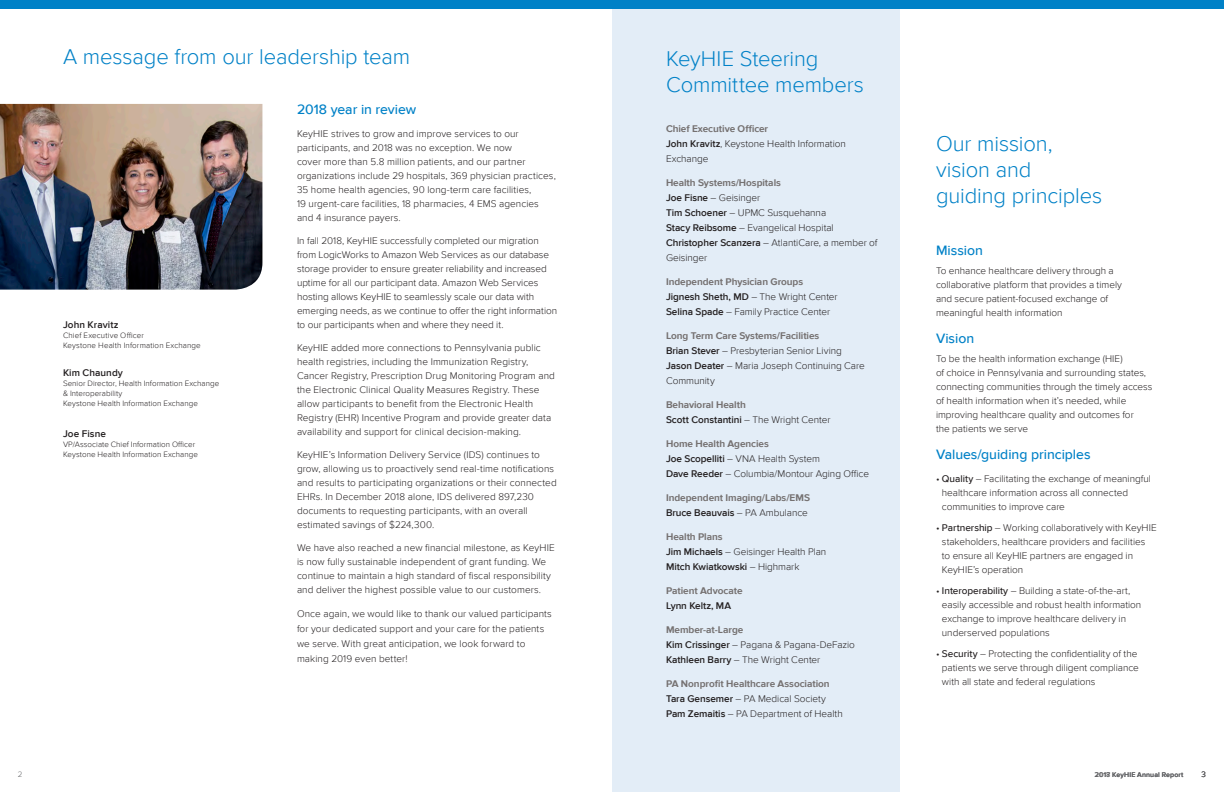
<style>
.page{position:relative;width:1224px;height:792px;background:#fff}
.page>*{position:absolute;margin:0;border:0;box-sizing:border-box;transform-origin:0 0}
.t1{font:300 22px/26px "Proxima Nova";letter-spacing:-.005em;color:#0081c7}
.t2{font:500 14px "Proxima Nova";letter-spacing:-.005em;color:#0081c7}
.t3{font:300 10px/14px "Proxima Nova";color:#231f20}
.t4{font:700 10px "Proxima Nova";letter-spacing:-.005em;color:#757171}
.t5{font:600 10px "Proxima Nova";color:#231f20}
.t6{font:300 8px "Proxima Nova";letter-spacing:.01em;color:#231f20}
.t7{font:300 8px "Proxima Nova";color:#616265}
.t8{font:600 7px "Proxima Nova";letter-spacing:.015em;color:#616265}
.s1{font-weight:600}
.s2{font-weight:300}
.s3{font-weight:500}
</style>
<div class="page">
<div style="left:0;top:0;width:612px;height:9px;background:#0081c7"></div>
<div style="left:612px;top:0;width:288px;height:792px;background:#e3edf7"></div>
<div style="left:612px;top:0;width:612px;height:9px;background:#0081c7"></div>
<img style="left:0;top:104px;width:262px;height:186px">
<p class="t1" style="left:63px;top:44px;width:349px">A message from our leadership team</p>
<p class="t2" style="left:297px;top:101px;width:121px">2018 year in review</p>
<p class="t3" style="left:297px;top:127px;width:260px">KeyHIE strives to grow and improve services to our participants, and 2018 was no exception. We now<br>cover more than 5.8 million patients, and our partner organizations include 29 hospitals, 369 physician practices, 35 home health agencies, 90 long-term care facilities,<br>19 urgent-care facilities, 18 pharmacies, 4 EMS agencies and 4 insurance payers.</p>
<p class="t3" style="left:297px;top:234px;width:254px">In fall 2018, KeyHIE successfully completed our migration from LogicWorks to Amazon Web Services as our database storage provider to ensure greater reliability and increased uptime for all our participant data. Amazon Web Services</p>
<p class="t3" style="left:297px;top:290px;width:239px">hosting allows KeyHIE to seamlessly scale our data with</p>
<p class="t3" style="left:297px;top:304px;width:262px">emerging needs, as we continue to offer the right information</p>
<p class="t5" style="left:63px;top:319px;width:57px">John Kravitz</p>
<p class="t3" style="left:297px;top:318px;width:208px">to our participants when and where they need it.</p>
<p class="t6" style="left:63px;top:331px;width:82px">Chief Executive Officer</p>
<p class="t6" style="left:63px;top:341px;width:139px">Keystone Health Information Exchange</p>
<p class="t3" style="left:297px;top:341px;width:245px">KeyHIE added more connections to Pennsylvania public health registries, including the Immunization Registry,</p>
<p class="t5" style="left:63px;top:367px;width:61px">Kim Chaundy</p>
<p class="t3" style="left:297px;top:369px;width:259px">Cancer Registry, Prescription Drug Monitoring Program and</p>
<p class="t6" style="left:63px;top:379px;width:158px">Senior Director, Health Information Exchange</p>
<p class="t3" style="left:297px;top:383px;width:244px">the Electronic Clinical Quality Measures Registry. These</p>
<p class="t6" style="left:63px;top:389px;width:61px">&amp; Interoperability</p>
<p class="t6" style="left:63px;top:399px;width:137px">Keystone Health Information Exchange</p>
<p class="t3" style="left:297px;top:397px;width:256px">allow participants to benefit from the Electronic Health<br>Registry (EHR) Incentive Program and provide greater data</p>
<p class="t5" style="left:63px;top:428px;width:45px">Joe Fisne</p>
<p class="t3" style="left:297px;top:425px;width:226px">availability and support for clinical decision-making.</p>
<p class="t6" style="left:63px;top:439px;width:134px">VP/Associate Chief Information Officer</p>
<p class="t6" style="left:63px;top:449px;width:137px">Keystone Health Information Exchange</p>
<p class="t3" style="left:297px;top:448px;width:244px">KeyHIE’s Information Delivery Service (IDS) continues to</p>
<p class="t3" style="left:297px;top:462px;width:259px">grow, allowing us to proactively send real-time notifications</p>
<p class="t3" style="left:297px;top:476px;width:261px">and results to participating organizations or their connected EHRs. In December 2018 alone, IDS delivered 897,230 documents to requesting participants, with an overall estimated savings of $224,300.</p>
<p class="t3" style="left:297px;top:541px;width:259px">We have also reached a new financial milestone, as KeyHIE</p>
<p class="t3" style="left:297px;top:555px;width:251px">is now fully sustainable independent of grant funding. We</p>
<p class="t3" style="left:297px;top:569px;width:256px">continue to maintain a high standard of fiscal responsibility</p>
<p class="t3" style="left:297px;top:583px;width:245px">and deliver the highest possible value to our customers.</p>
<p class="t3" style="left:297px;top:607px;width:256px">Once again, we would like to thank our valued participants</p>
<p class="t3" style="left:297px;top:622px;width:249px">for your dedicated support and your care for the patients</p>
<p class="t3" style="left:297px;top:637px;width:230px">we serve. With great anticipation, we look forward to</p>
<p class="t3" style="left:297px;top:652px;width:112px">making 2019 even better!</p>
<p class="t1" style="left:666px;top:46px;width:199px">KeyHIE Steering<br>Committee members</p>
<h1 class="t4" style="left:666px;top:123px;width:104px">Chief Executive Officer</h1>
<p class="t3" style="left:666px;top:137px;width:182px;line-height:15px"><span class="s1">John Kravitz</span>, Keystone Health Information<br>Exchange</p>
<h1 class="t4" style="left:666px;top:177px;width:116px">Health Systems/Hospitals</h1>
<p class="t3" style="left:666px;top:191px;width:213px;line-height:15px"><span class="s1">Joe Fisne</span> – Geisinger<br><span class="s1">Tim Schoener</span> – UPMC Susquehanna<br><span class="s1">Stacy Reibsome</span> – Evangelical Hospital<br><span class="s1">Christopher Scanzera</span> – AtlantiCare, a member of<br>Geisinger</p>
<h1 class="t4" style="left:666px;top:276px;width:139px">Independent Physician Groups</h1>
<p class="t3" style="left:666px;top:290px;width:173px;line-height:15px"><span class="s1">Jignesh Sheth, MD</span> – The Wright Center<br><span class="s1">Selina Spade</span> – Family Practice Center</p>
<h1 class="t4" style="left:666px;top:330px;width:155px">Long Term Care Systems/Facilities</h1>
<p class="t3" style="left:666px;top:344px;width:200px;line-height:15px"><span class="s1">Brian Stever</span> – Presbyterian Senior Living<br><span class="s1">Jason Deater</span> – Maria Joseph Continuing Care<br>Community</p>
<h1 class="t4" style="left:666px;top:399px;width:81px">Behavioral Health</h1>
<p class="t5" style="left:666px;top:414px;width:166px">Scott Constantini <span class="s2">– The Wright Center</span></p>
<h1 class="t4" style="left:666px;top:438px;width:104px">Home Health Agencies</h1>
<p class="t3" style="left:666px;top:452px;width:205px;line-height:15px"><span class="s1">Joe Scopelliti</span> – VNA Health System<br><span class="s1">Dave Reeder</span> – Columbia/Montour Aging Office</p>
<h1 class="t4" style="left:666px;top:492px;width:146px">Independent Imaging/Labs/EMS</h1>
<p class="t5" style="left:666px;top:507px;width:143px">Bruce Beauvais <span class="s2">– PA Ambulance</span></p>
<h1 class="t4" style="left:666px;top:531px;width:58px">Health Plans</h1>
<p class="t3" style="left:666px;top:545px;width:162px;line-height:15px"><span class="s1">Jim Michaels</span> – Geisinger Health Plan<br><span class="s1">Mitch Kwiatkowski</span> – Highmark</p>
<p class="t4" style="left:666px;top:585px;width:78px">Patient Advocate</p>
<p class="t5" style="left:666px;top:600px;width:67px">Lynn Keltz, MA</p>
<h1 class="t4" style="left:666px;top:624px;width:79px">Member-at-Large</h1>
<p class="t3" style="left:666px;top:638px;width:190px;line-height:15px"><span class="s1">Kim Crissinger</span> – Pagana &amp; Pagana-DeFazio<br><span class="s1">Kathleen Barry</span> – The Wright Center</p>
<h1 class="t4" style="left:666px;top:678px;width:165px">PA Nonprofit Healthcare Association</h1>
<p class="t3" style="left:666px;top:692px;width:178px;line-height:15px"><span class="s1">Tara Gensemer</span> – PA Medical Society<br><span class="s1">Pam Zemaitis</span> – PA Department of Health</p>
<p class="t1" style="left:936px;top:132px;width:168px">Our mission, vision and guiding principles</p>
<p class="t2" style="left:936px;top:243px;width:48px">Mission</p>
<p class="t3" style="left:936px;top:264px;width:188px">To enhance healthcare delivery through a collaborative platform that provides a timely and secure patient-focused exchange of meaningful health information</p>
<p class="t2" style="left:936px;top:331px;width:40px">Vision</p>
<p class="t3" style="left:936px;top:352px;width:218px">To be the health information exchange (HIE)<br>of choice in Pennsylvania and surrounding states, connecting communities through the timely access of health information when it’s needed, while improving healthcare quality and outcomes for<br>the patients we serve</p>
<p class="t2" style="left:936px;top:447px;width:156px">Values/guiding principles</p>
<p class="t3" style="left:942px;top:472px;width:211px;text-indent:-6px">• <span class="s3">Quality</span> – Facilitating the exchange of meaningful healthcare information across all connected communities to improve care</p>
<p class="t3" style="left:942px;top:521px;width:216px;text-indent:-6px">• <span class="s3">Partnership</span> – Working collaboratively with KeyHIE stakeholders, healthcare providers and facilities<br>to ensure all KeyHIE partners are engaged in KeyHIE’s operation</p>
<p class="t3" style="left:942px;top:584px;width:201px;text-indent:-6px">• <span class="s3">Interoperability</span> – Building a state-of-the-art, easily accessible and robust health information exchange to improve healthcare delivery in underserved populations</p>
<p class="t3" style="left:942px;top:647px;width:198px;text-indent:-6px">• <span class="s3">Security</span> – Protecting the confidentiality of the patients we serve through diligent compliance with all state and federal regulations</p>
<p class="t7" style="left:18px;top:770px;width:6px">2</p>
<p class="t8" style="left:1095px;top:770px;width:23px">22 00 11 8 K</p>
<p class="t8" style="left:1107px;top:770px;width:78px">7 eyHIE Annual Report</p>
<p class="t7" style="left:1202px;top:770px;width:6px">3</p>
</div>
